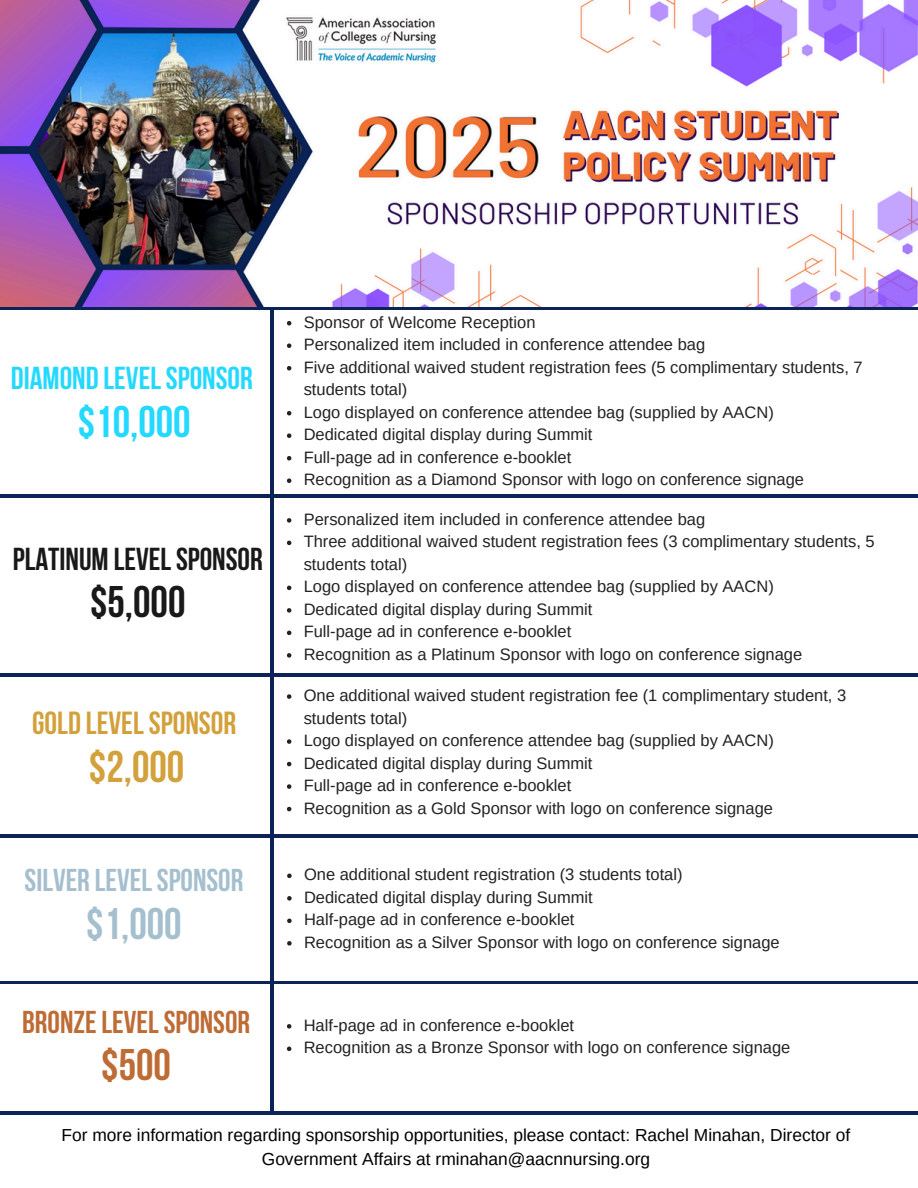
<style>
.page{position:relative;width:918px;height:1188px;background:#fff}
.page>*{position:absolute;margin:0;border:0;box-sizing:border-box;transform-origin:0 0}
.t1{font:700 44.1px "Bebas Neue";color:#24d9ff}
.t2{font:700 44.1px "Bebas Neue";color:#191919}
.t3{font:700 44.1px "Bebas Neue";color:#d3a13b}
.t4{font:700 44.1px "Bebas Neue";color:#a5bfcf}
.t5{font:700 44.1px "Bebas Neue";color:#be6c36}
.t6{font:700 31.8px "Bebas Neue";color:#d3a13b}
.t7{font:700 31.65px "Bebas Neue";color:#191919}
.t8{font:700 31.65px "Bebas Neue";color:#24d9ff}
.t9{font:700 31.5px "Bebas Neue";color:#a5bfcf}
.t10{font:700 31.5px "Bebas Neue";color:#be6c36}
.t11{font:17.4px/23.7px "Arimo";color:#000;text-align:center}
.t12{font:16.5px/22.5px "Arimo";color:#222}
</style>
<div class="page">
<svg style="left:287px;top:321px;width:4px;height:4px"></svg>
<svg style="left:287px;top:343px;width:4px;height:5px"></svg>
<svg style="left:287px;top:366px;width:4px;height:4px"></svg>
<svg style="left:287px;top:411px;width:4px;height:4px"></svg>
<svg style="left:287px;top:433px;width:4px;height:5px"></svg>
<svg style="left:287px;top:456px;width:4px;height:4px"></svg>
<svg style="left:287px;top:478px;width:4px;height:5px"></svg>
<svg style="left:287px;top:518px;width:4px;height:5px"></svg>
<svg style="left:287px;top:541px;width:4px;height:4px"></svg>
<svg style="left:287px;top:586px;width:4px;height:4px"></svg>
<svg style="left:287px;top:608px;width:4px;height:5px"></svg>
<svg style="left:287px;top:631px;width:4px;height:4px"></svg>
<svg style="left:287px;top:653px;width:4px;height:5px"></svg>
<svg style="left:287px;top:694px;width:4px;height:5px"></svg>
<svg style="left:287px;top:739px;width:4px;height:5px"></svg>
<svg style="left:287px;top:762px;width:4px;height:4px"></svg>
<svg style="left:287px;top:784px;width:4px;height:5px"></svg>
<svg style="left:287px;top:807px;width:4px;height:4px"></svg>
<svg style="left:287px;top:1024px;width:4px;height:5px"></svg>
<svg style="left:287px;top:1047px;width:4px;height:4px"></svg>
<hr style="left:0;top:494px;width:918px;height:3px;background:#0c2357">
<hr style="left:0;top:674px;width:918px;height:3px;background:#0c2357">
<hr style="left:0;top:835px;width:918px;height:3px;background:#0c2357">
<hr style="left:0;top:981px;width:918px;height:3px;background:#0c2357">
<hr style="left:271px;top:303px;width:3px;height:810px;background:#0c2357">
<hr style="left:0;top:1112px;width:918px;height:2px;background:#0c2357">
<hr style="left:0;top:307px;width:918px;height:3px;background:#0c2357">
<img style="left:0;top:0;width:918px;height:306px">
<svg style="left:287px;top:874px;width:5px;height:4px"></svg>
<svg style="left:287px;top:896px;width:5px;height:5px"></svg>
<svg style="left:287px;top:919px;width:5px;height:4px"></svg>
<svg style="left:287px;top:941px;width:5px;height:5px"></svg>
<p class="t8" style="left:11px;top:365px;width:244px">DIAMOND LEVELSPONSOR</p>
<p class="t1" style="left:78px;top:404px;width:114px">$10,000</p>
<h1 class="t7" style="left:13px;top:546px;width:252px">PLATINUM LEVELSPONSOR</h1>
<h1 class="t2" style="left:90px;top:584px;width:97px">$5,000</h1>
<h1 class="t6" style="left:32px;top:710px;width:206px">GOLD LEVELSPONSOR</h1>
<h1 class="t3" style="left:89px;top:749px;width:97px">$2,000</h1>
<p class="t9" style="left:25px;top:867px;width:220px">SILVER LEVELSPONSOR</p>
<p class="t4" style="left:86px;top:906px;width:97px">$1,000</p>
<p class="t10" style="left:22px;top:1010px;width:230px">BRONZELEVELSPONSOR</p>
<p class="t5" style="left:101px;top:1047px;width:71px">$500</p>
<p class="t12" style="left:304px;top:311px;width:233px">Sponsor of Welcome Reception</p>
<p class="t12" style="left:304px;top:333px;width:403px">Personalized item included in conference attendee bag</p>
<p class="t12" style="left:304px;top:356px;width:561px">Five additional waived student registration fees (5 complimentary students, 7 students total)</p>
<p class="t12" style="left:304px;top:401px;width:472px">Logo displayed on conference attendee bag (supplied by AACN)</p>
<p class="t12" style="left:304px;top:423px;width:290px">Dedicated digital display during Summit</p>
<p class="t12" style="left:304px;top:446px;width:269px">Full-page ad in conference e-booklet</p>
<p class="t12" style="left:304px;top:468px;width:502px">Recognition as a Diamond Sponsor with logo on conference signage</p>
<p class="t12" style="left:304px;top:508px;width:403px">Personalized item included in conference attendee bag</p>
<h1 class="t12" style="left:304px;top:530px;width:572px">Three additional waived student registration fees (3 complimentary students, 5 students total)</h1>
<p class="t12" style="left:304px;top:575px;width:472px">Logo displayed on conference attendee bag (supplied by AACN)</p>
<p class="t12" style="left:304px;top:598px;width:290px">Dedicated digital display during Summit</p>
<p class="t12" style="left:304px;top:620px;width:269px">Full-page ad in conference e-booklet</p>
<p class="t12" style="left:304px;top:643px;width:500px">Recognition as a Platinum Sponsor with logo on conference signage</p>
<p class="t12" style="left:304px;top:684px;width:544px">One additional waived student registration fee (1 complimentary student, 3 students total)</p>
<p class="t12" style="left:304px;top:729px;width:472px">Logo displayed on conference attendee bag (supplied by AACN)</p>
<h1 class="t12" style="left:304px;top:752px;width:290px">Dedicated digital display during Summit</h1>
<p class="t12" style="left:304px;top:774px;width:269px">Full-page ad in conference e-booklet</p>
<p class="t12" style="left:304px;top:797px;width:471px">Recognition as a Gold Sponsor with logo on conference signage</p>
<p class="t12" style="left:304px;top:863px;width:380px">One additional student registration (3 students total)</p>
<p class="t12" style="left:304px;top:886px;width:290px">Dedicated digital display during Summit</p>
<p class="t12" style="left:304px;top:908px;width:272px">Half-page ad in conference e-booklet</p>
<h1 class="t12" style="left:304px;top:931px;width:477px">Recognition as a Silver Sponsor with logo on conference signage</h1>
<p class="t12" style="left:304px;top:1014px;width:272px">Half-page ad in conference e-booklet</p>
<p class="t12" style="left:304px;top:1036px;width:488px">Recognition as a Bronze Sponsor with logo on conference signage</p>
<p class="t11" style="left:62px;top:1123px;width:790px">For more information regarding sponsorship opportunities, please contact: Rachel Minahan, Director of<br>Government Affairs at rminahan@aacnnursing.org</p>
</div>
